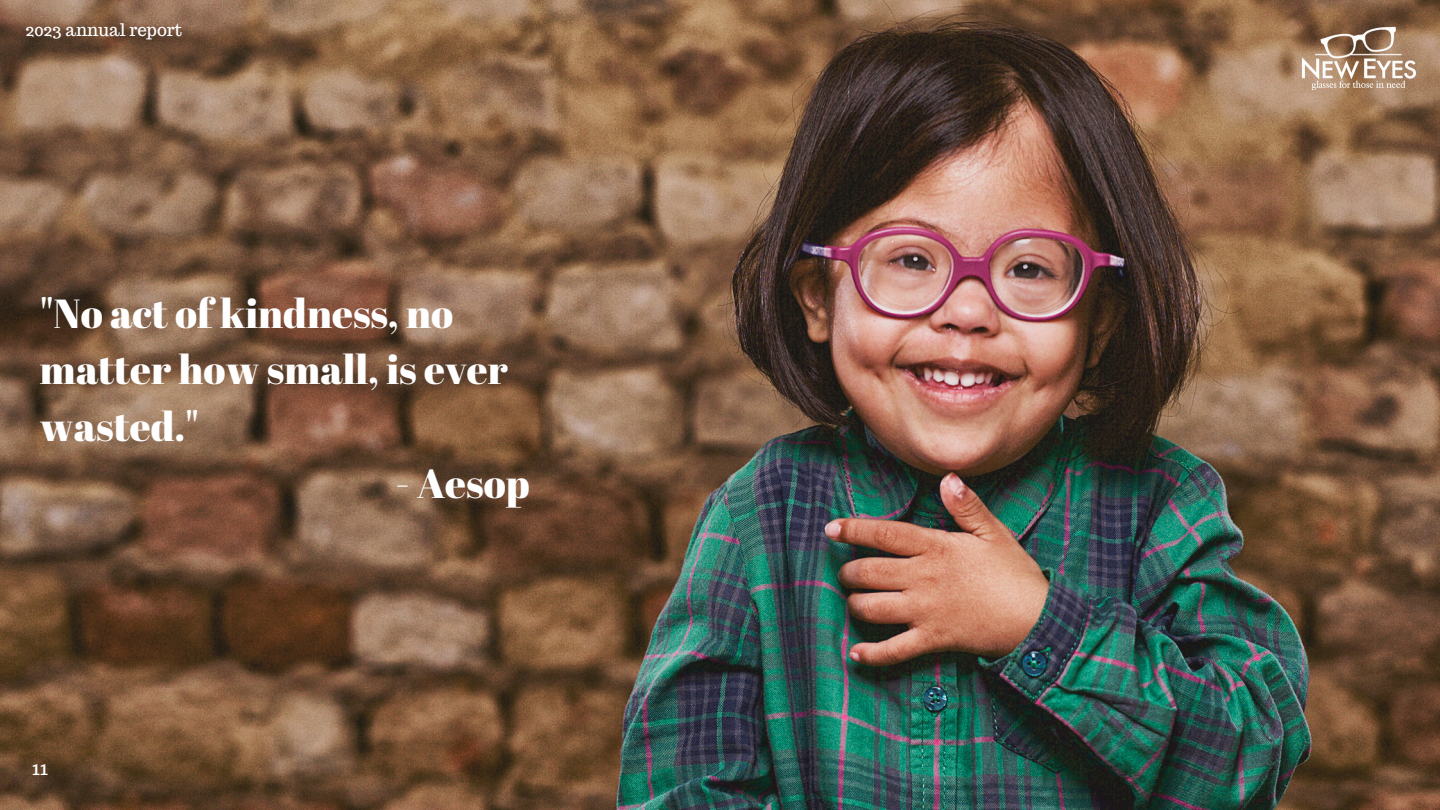
<style>
.page{position:relative;width:1440px;height:810px;background:#fff}
.page>*{position:absolute;margin:0;border:0;box-sizing:border-box;transform-origin:0 0}
.t1{font:40.6px/56.5px "Abril Fatface";color:#fefefe}
.t2{font:20px "Trocchi";color:#fefefe}
.t3{font:17px "Trocchi";color:#fff}
</style>
<div class="page">
<img style="left:0;top:0;width:1440px;height:810px">
<img style="left:1299px;top:20px;width:120px;height:77px">
<p class="t3" style="left:26px;top:18px;width:158px">2023 annual report</p>
<p class="t1" style="left:40px;top:284px;width:469px">"No act of kindness, no matter how small, is ever wasted."</p>
<p class="t1" style="left:396px;top:454px;width:136px">- Aesop</p>
<p class="t2" style="left:32px;top:755px;width:17px">11</p>
</div>
